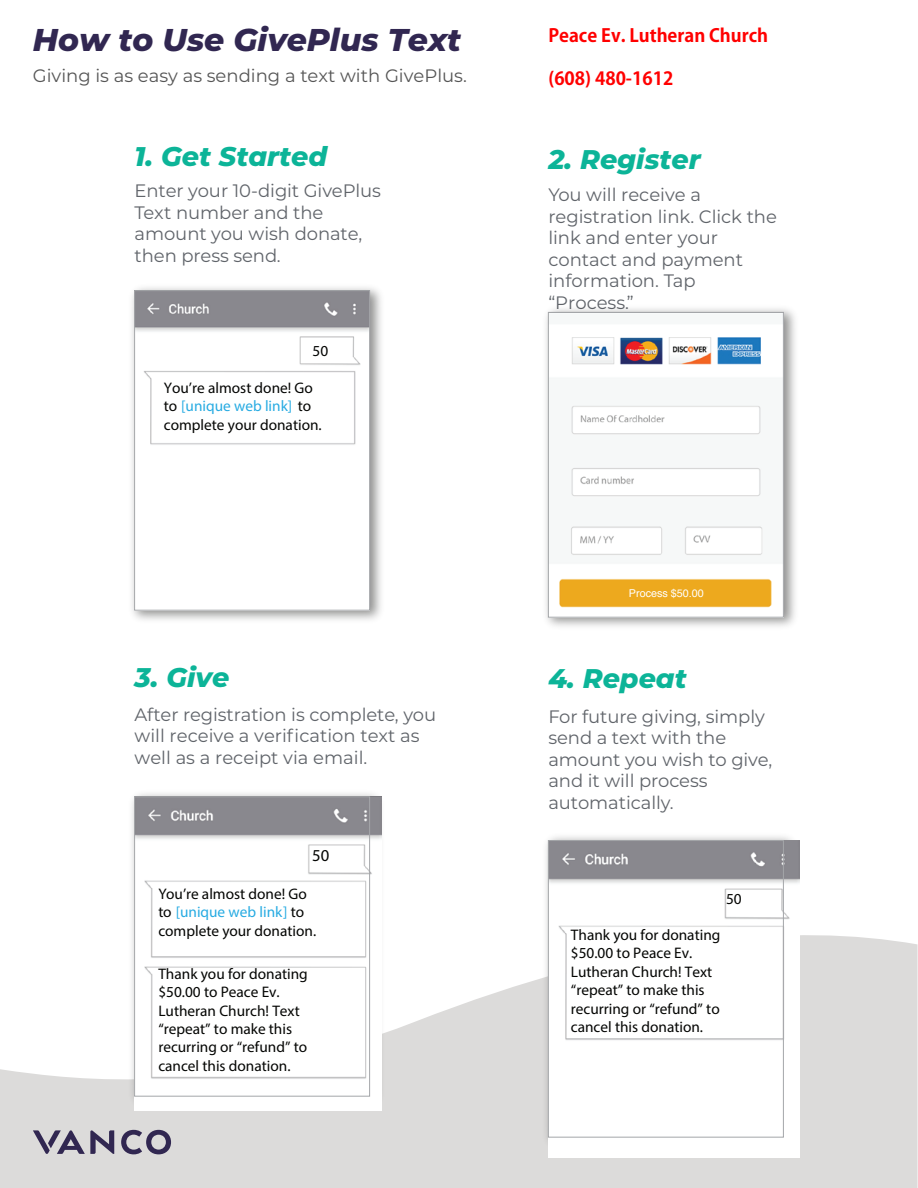
<style>
.page{position:relative;width:918px;height:1188px;background:#fff}
.page>*{position:absolute;margin:0;border:0;box-sizing:border-box;transform-origin:0 0}
.t1{font:italic 800 31.5px "Montserrat";color:#312751}
.t2{font:italic 800 27px "Montserrat";color:#0cb498}
.t3{font:18px/21.6px "Montserrat";letter-spacing:-.005em;color:#60646a}
.t4{font:18px "Montserrat";color:#565656}
.t5{font:700 18px "Adobe Gothic Std";color:#f00}
.t6{font:16.65px "Myriad Pro";color:#040503}
.t7{font:15.3px/18.5px "Myriad Pro";color:#040503}
.t8{font:10.8px "Helvetica";color:#fff}
.s1{color:#27abe2}
</style>
<div class="page">
<svg style="left:0;top:935px;width:918px;height:253px;fill:#dcdbda"></svg>
<img style="left:132px;top:287px;width:249px;height:333px">
<img style="left:136px;top:292px;width:232px;height:316px">
<div style="left:134px;top:290px;width:236px;height:320px;border:1px solid #a4a6a9"></div>
<img style="left:546px;top:308px;width:249px;height:319px">
<img style="left:550px;top:314px;width:232px;height:301px">
<div style="left:548px;top:312px;width:236px;height:305px;border:1px solid #a4a6a9"></div>
<div style="left:614px;top:585px;width:101px;height:16px;background:#eda91e"></div>
<img style="left:538px;top:836px;width:264px;height:352px">
<img style="left:548px;top:841px;width:252px;height:317px">
<div style="left:548px;top:840px;width:236px;height:297px;border:1px solid #a4a6a9"></div>
<img style="left:125px;top:793px;width:264px;height:395px">
<img style="left:135px;top:797px;width:246px;height:314px">
<div style="left:134px;top:797px;width:236px;height:299px;border:1px solid #a4a6a9"></div>
<svg style="left:121px;top:1130px;width:50px;height:24px"></svg>
<svg style="left:33px;top:1130px;width:81px;height:24px;background:#9691a2"></svg>
<h1 class="t1" style="left:33px;top:17px;width:430px">How to Use GivePlus Text</h1>
<p class="t4" style="left:33px;top:64px;width:436px">Giving is as easy as sending a text with GivePlus.</p>
<h2 class="t2" style="left:135px;top:136px;width:194px">1. Get Started</h2>
<p class="t3" style="left:135px;top:179px;width:248px">Enter your 10-digit GivePlus<br>Text number and the amount you wish donate, then press send.</p>
<p class="t7" style="left:313px;top:341px;width:17px">50</p>
<p class="t7" style="left:164px;top:378px;width:159px">You’re almost done! Go to <span class="s1">[unique web link]</span> to complete your donation.</p>
<h2 class="t2" style="left:135px;top:658px;width:96px">3. Give</h2>
<p class="t3" style="left:135px;top:703px;width:303px">After registration is complete, you will receive a verification text as well as a receipt via email.</p>
<p class="t6" style="left:312px;top:846px;width:19px">50</p>
<p class="t7" style="left:158px;top:884px;width:159px">You’re almost done! Go to <span class="s1">[unique web link]</span> to complete your donation.</p>
<p class="t7" style="left:158px;top:964px;width:151px">Thank you for donating $50.00 to Peace Ev.<br>Lutheran Church! Text “repeat” to make this recurring or “refund” to cancel this donation.</p>
<p class="t5" style="left:548px;top:25px;width:221px">Peace Ev. Lutheran Church</p>
<p class="t5" style="left:548px;top:68px;width:126px">(608) 480-1612</p>
<h2 class="t2" style="left:548px;top:140px;width:154px">2. Register</h2>
<p class="t3" style="left:548px;top:183px;width:230px">You will receive a registration link. Click the link and enter your contact and payment information. Tap “Process.”</p>
<p class="t8" style="left:629px;top:585px;width:77px">Process $50.00</p>
<h2 class="t2" style="left:548px;top:658px;width:140px">4. Repeat</h2>
<p class="t3" style="left:548px;top:705px;width:225px">For future giving, simply send a text with the amount you wish to give, and it will process automatically.</p>
<p class="t7" style="left:726px;top:889px;width:17px">50</p>
<p class="t7" style="left:571px;top:925px;width:151px">Thank you for donating $50.00 to Peace Ev.<br>Lutheran Church! Text “repeat” to make this recurring or “refund” to cancel this donation.</p>
</div>
